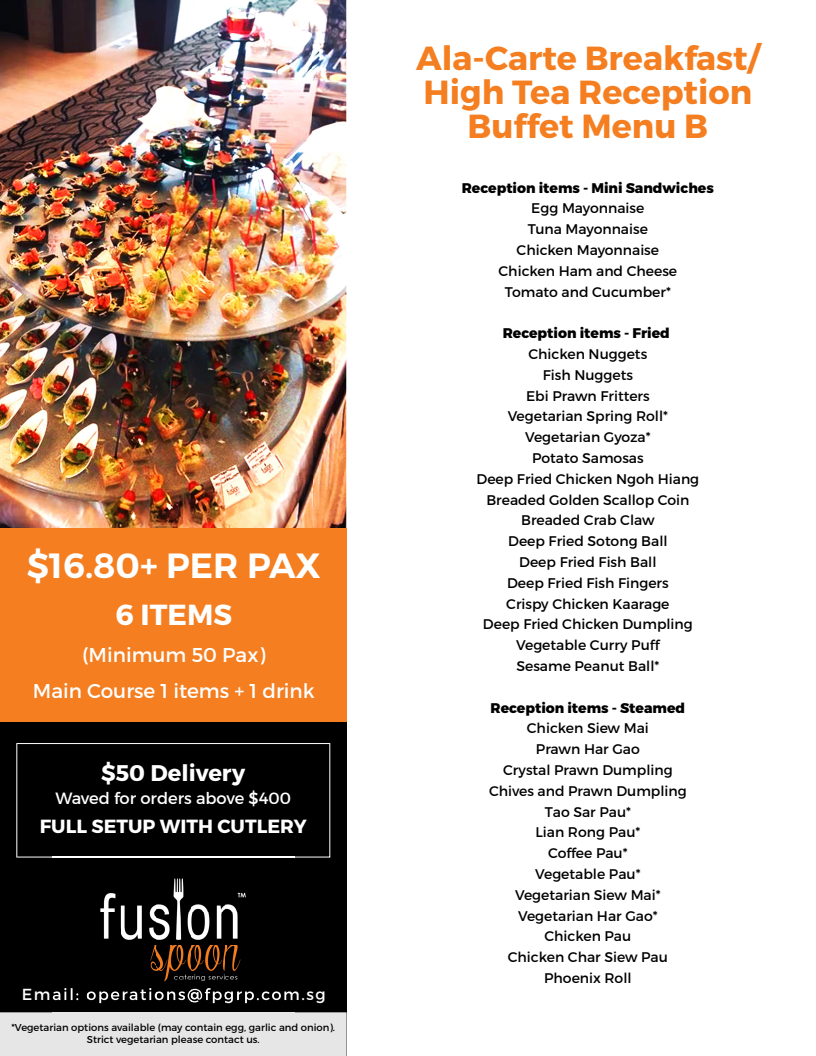
<style>
.page{position:relative;width:816px;height:1056px;background:#fff}
.page>*{position:absolute;margin:0;border:0;box-sizing:border-box;transform-origin:0 0}
.t1{font:600 35px "Montserrat";color:#fff}
.t2{font:700 33.4px/34px "Montserrat";color:#f47e20;text-align:center}
.t3{font:700 29px "Montserrat";color:#fff}
.t4{font:700 22.6px "Montserrat";color:#fff}
.t5{font:20px/36.8px "Montserrat";color:#fff;text-align:center}
.t6{font:700 19px "Montserrat";color:#fff}
.t7{font:16.3px "Montserrat";color:#fff}
.t8{font:14px/20.8px "Montserrat";color:#000;text-align:center}
.t9{font:800 14px "Montserrat";color:#000}
.t10{font:10px/11.9px "Montserrat";color:#000;text-align:center}
</style>
<div class="page">
<div style="left:0;top:528px;width:346px;height:195px;background:#f47e20"></div>
<img style="left:0;top:0;width:346px;height:528px">
<div style="left:0;top:723px;width:347px;height:333px;background:#000"></div>
<div style="left:0;top:1012px;width:347px;height:44px;background:#e6e6e6"></div>
<svg style="left:16px;top:743px;width:314px;height:115px"></svg>
<img style="left:53px;top:846px;width:242px;height:172px">
<img style="left:53px;top:988px;width:242px;height:15px">
<img style="left:53px;top:857px;width:242px;height:1px">
<h1 class="t1" style="left:27px;top:544px;width:296px">$16.80+ PER PAX</h1>
<h3 class="t3" style="left:115px;top:597px;width:118px">6 ITEMS</h3>
<h3 class="t5" style="left:33px;top:636px;width:283px">(Minimum 50 Pax)<br>Main Course 1 items + 1 drink</h3>
<h3 class="t4" style="left:101px;top:759px;width:146px">$50 Delivery</h3>
<p class="t7" style="left:56px;top:788px;width:237px">Waved for orders above $400</p>
<h3 class="t6" style="left:40px;top:815px;width:268px">FULL SETUP WITH CUTLERY</h3>
<p class="t10" style="left:11px;top:1022px;width:325px">*Vegetarian options available (may contain egg, garlic and onion).<br>Strict vegetarian please contact us.</p>
<h2 class="t2" style="left:416px;top:41px;width:345px">Ala-Carte Breakfast/<br>High Tea Reception<br>Buffet Menu B</h2>
<p class="t9" style="left:462px;top:179px;width:254px">Reception items - Mini Sandwiches</p>
<p class="t8" style="left:499px;top:198px;width:180px">Egg Mayonnaise<br>Tuna Mayonnaise<br>Chicken Mayonnaise<br>Chicken Ham and Cheese<br>Tomato and Cucumber*</p>
<p class="t9" style="left:503px;top:324px;width:169px">Reception items - Fried</p>
<p class="t8" style="left:477px;top:344px;width:224px">Chicken Nuggets<br>Fish Nuggets<br>Ebi Prawn Fritters<br>Vegetarian Spring Roll*<br>Vegetarian Gyoza*<br>Potato Samosas<br>Deep Fried Chicken Ngoh Hiang<br>Breaded Golden Scallop Coin<br>Breaded Crab Claw<br>Deep Fried Sotong Ball<br>Deep Fried Fish Ball<br>Deep Fried Fish Fingers<br>Crispy Chicken Kaarage<br>Deep Fried Chicken Dumpling<br>Vegetable Curry Puff<br>Sesame Peanut Ball*</p>
<p class="t9" style="left:491px;top:699px;width:196px">Reception items - Steamed</p>
<p class="t8" style="left:489px;top:718px;width:199px">Chicken Siew Mai<br>Prawn Har Gao<br>Crystal Prawn Dumpling<br>Chives and Prawn Dumpling<br>Tao Sar Pau*<br>Lian Rong Pau*<br>Coffee Pau*<br>Vegetable Pau*<br>Vegetarian Siew Mai*<br>Vegetarian Har Gao*<br>Chicken Pau<br>Chicken Char Siew Pau<br>Phoenix Roll</p>
</div>
